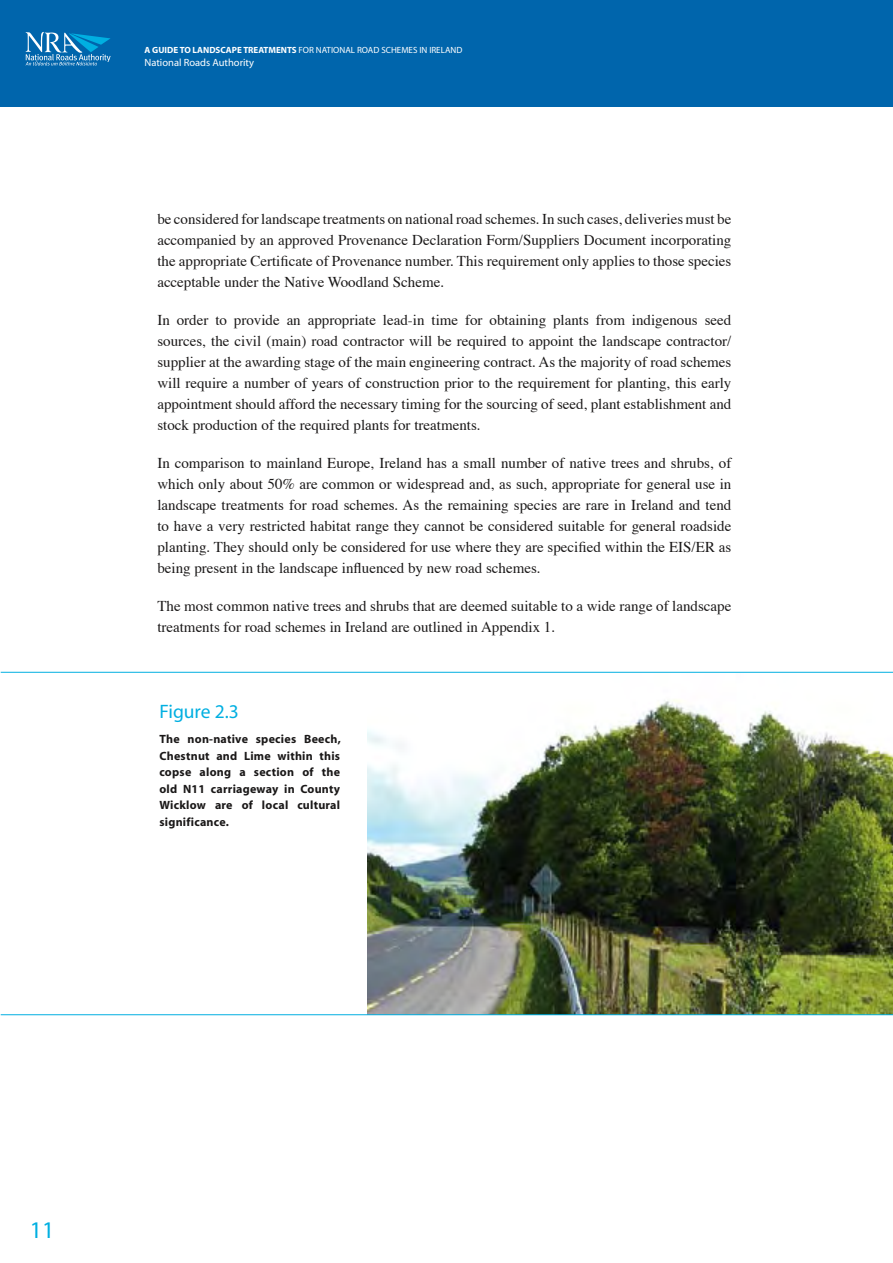
<style>
.page{position:relative;width:893px;height:1263px;background:#fff}
.page>*{position:absolute;margin:0;border:0;box-sizing:border-box;transform-origin:0 0}
.t1{font:24px "Myriad";color:#00afe1}
.Copy___Caption{font:19.5px "Myriad";color:#00afe1}
.Copy{font:15px/21px "Times";color:#1a1818;text-align:justify}
.Copy___Caption-2{font:700 12px/16.5px "Myriad";letter-spacing:.02em;color:#1a1818;text-align:justify}
.t2{font:10.5px "Myriad";color:#fff}
.t3{font:9px "Myriad";color:#fff}
.s1{font-weight:700}
</style>
<div class="page">
<div style="left:0;top:0;width:893px;height:106px;background:#0065ac"></div>
<svg style="left:26px;top:32px;width:85px;height:33px"></svg>
<img style="left:367px;top:699px;width:526px;height:315px">
<hr style="left:1px;top:672px;width:892px;height:1px;background:#00afe1">
<hr style="left:1px;top:1014px;width:892px;height:1px;background:#00afe1">
<p class="t3" style="left:145px;top:46px;width:319px"><span class="s1">A GUIDE TO LANDSCAPE TREATMENTS</span> FOR NATIONAL ROAD SCHEMES IN IRELAND</p>
<p class="t2" style="left:145px;top:57px;width:111px">National Roads Authority</p>
<p class="Copy" style="left:157px;top:209px;width:576px">be considered for landscape treatments on national road schemes. In such cases, deliveries must be accompanied by an approved Provenance Declaration Form/Suppliers Document incorporating the appropriate Certificate of Provenance number. This requirement only applies to those species acceptable under the Native Woodland Scheme.</p>
<p class="Copy" style="left:157px;top:310px;width:576px">In order to provide an appropriate lead-in time for obtaining plants from indigenous seed sources, the civil (main) road contractor will be required to appoint the landscape contractor/ supplier at the awarding stage of the main engineering contract. As the majority of road schemes will require a number of years of construction prior to the requirement for planting, this early appointment should afford the necessary timing for the sourcing of seed, plant establishment and stock production of the required plants for treatments.</p>
<p class="Copy" style="left:157px;top:453px;width:576px">In comparison to mainland Europe, Ireland has a small number of native trees and shrubs, of which only about 50% are common or widespread and, as such, appropriate for general use in landscape treatments for road schemes. As the remaining species are rare in Ireland and tend to have a very restricted habitat range they cannot be considered suitable for general roadside planting. They should only be considered for use where they are specified within the EIS/ER as being present in the landscape influenced by new road schemes.</p>
<p class="Copy" style="left:157px;top:596px;width:576px">The most common native trees and shrubs that are deemed suitable to a wide range of landscape treatments for road schemes in Ireland are outlined in Appendix 1.</p>
<p class="Copy___Caption" style="left:159px;top:702px;width:81px">Figure 2.3</p>
<p class="Copy___Caption-2" style="left:159px;top:731px;width:183px">The non-native species Beech, Chestnut and Lime within this copse along a section of the old N11 carriageway in County Wicklow are of local cultural significance.</p>
<h1 class="t1" style="left:30px;top:1218px;width:26px">11</h1>
</div>
